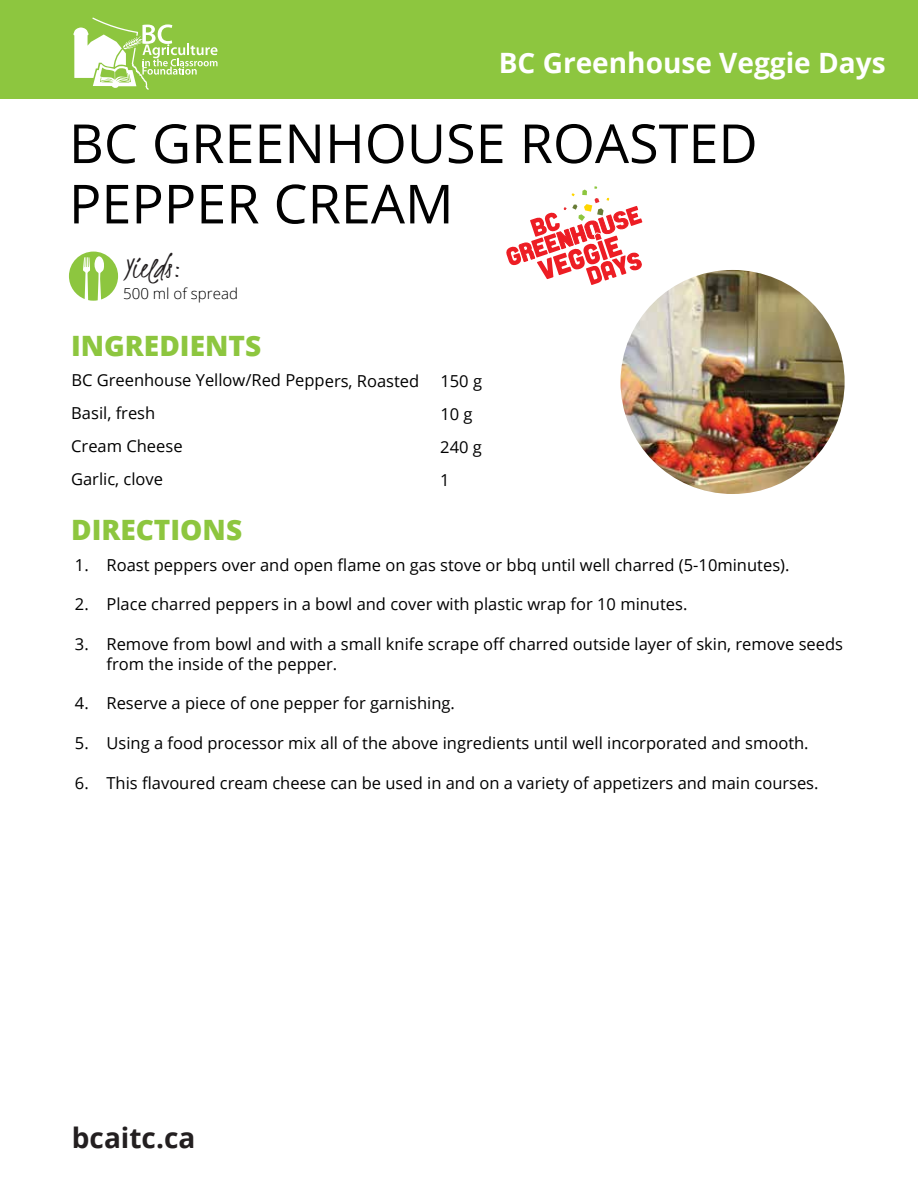
<style>
.page{position:relative;width:918px;height:1188px;background:#fff}
.page>*{position:absolute;margin:0;border:0;box-sizing:border-box;transform-origin:0 0}
.t1{font:53.85px/60.3px "Open Sans";color:#010101}
.t2{font:32.4px "Kristi";color:#231f20}
.t3{font:700 28.05px "Open Sans";color:#fff}
.t4{font:800 28.05px "Open Sans";color:#8dc63f}
.t5{font:700 28.05px "Open Sans";color:#231f20}
.t6{font:16.5px/19.8px "Open Sans";color:#010101}
.t7{font:300 15.15px "Open Sans";color:#010101}
</style>
<div class="page">
<div style="left:0;top:0;width:918px;height:98px;background:#8dc63f"></div>
<svg style="left:69px;top:252px;width:49px;height:49px"></svg>
<svg style="left:73px;top:18px;width:145px;height:72px"></svg>
<svg style="left:506px;top:186px;width:137px;height:99px"></svg>
<img style="left:621px;top:270px;width:224px;height:224px;border-radius:112px">
<h3 class="t3" style="left:499px;top:43px;width:388px">BC Greenhouse Veggie Days</h3>
<h1 class="t1" style="left:69px;top:112px;width:690px">BC GREENHOUSE ROASTED<br>PEPPER CREAM</h1>
<h2 class="t2" style="left:123px;top:247px;width:60px">Yields:</h2>
<p class="t7" style="left:123px;top:283px;width:116px">500 ml of spread</p>
<h3 class="t4" style="left:71px;top:324px;width:192px">INGREDIENTS</h3>
<p class="t6" style="left:71px;top:370px;width:350px">BC Greenhouse Yellow/Red Peppers, Roasted</p>
<p class="t6" style="left:440px;top:371px;width:43px">150 g</p>
<p class="t6" style="left:71px;top:403px;width:86px">Basil, fresh</p>
<p class="t6" style="left:440px;top:404px;width:34px">10 g</p>
<p class="t6" style="left:71px;top:436px;width:113px">Cream Cheese</p>
<p class="t6" style="left:440px;top:437px;width:43px">240 g</p>
<p class="t6" style="left:71px;top:469px;width:94px">Garlic, clove</p>
<p class="t6" style="left:440px;top:469px;width:11px">1</p>
<h3 class="t4" style="left:71px;top:509px;width:173px">DIRECTIONS</h3>
<p class="t6" style="left:75px;top:554px;width:15px">1.</p>
<p class="t6" style="left:75px;top:594px;width:15px">2.</p>
<p class="t6" style="left:75px;top:634px;width:15px">3.</p>
<p class="t6" style="left:107px;top:554px;width:684px">Roast peppers over and open flame on gas stove or bbq until well charred (5-10minutes).</p>
<p class="t6" style="left:107px;top:594px;width:582px">Place charred peppers in a bowl and cover with plastic wrap for 10 minutes.</p>
<p class="t6" style="left:107px;top:634px;width:738px">Remove from bowl and with a small knife scrape off charred outside layer of skin, remove seeds from the inside of the pepper.</p>
<p class="t6" style="left:107px;top:693px;width:350px">Reserve a piece of one pepper for garnishing.</p>
<p class="t6" style="left:107px;top:733px;width:704px">Using a food processor mix all of the above ingredients until well incorporated and smooth.</p>
<p class="t6" style="left:107px;top:772px;width:714px">This flavoured cream cheese can be used in and on a variety of appetizers and main courses.</p>
<p class="t6" style="left:75px;top:693px;width:15px">4.</p>
<p class="t6" style="left:75px;top:733px;width:15px">5.</p>
<p class="t6" style="left:75px;top:772px;width:15px">6.</p>
<h3 class="t5" style="left:72px;top:1118px;width:125px">bcaitc.ca</h3>
</div>
